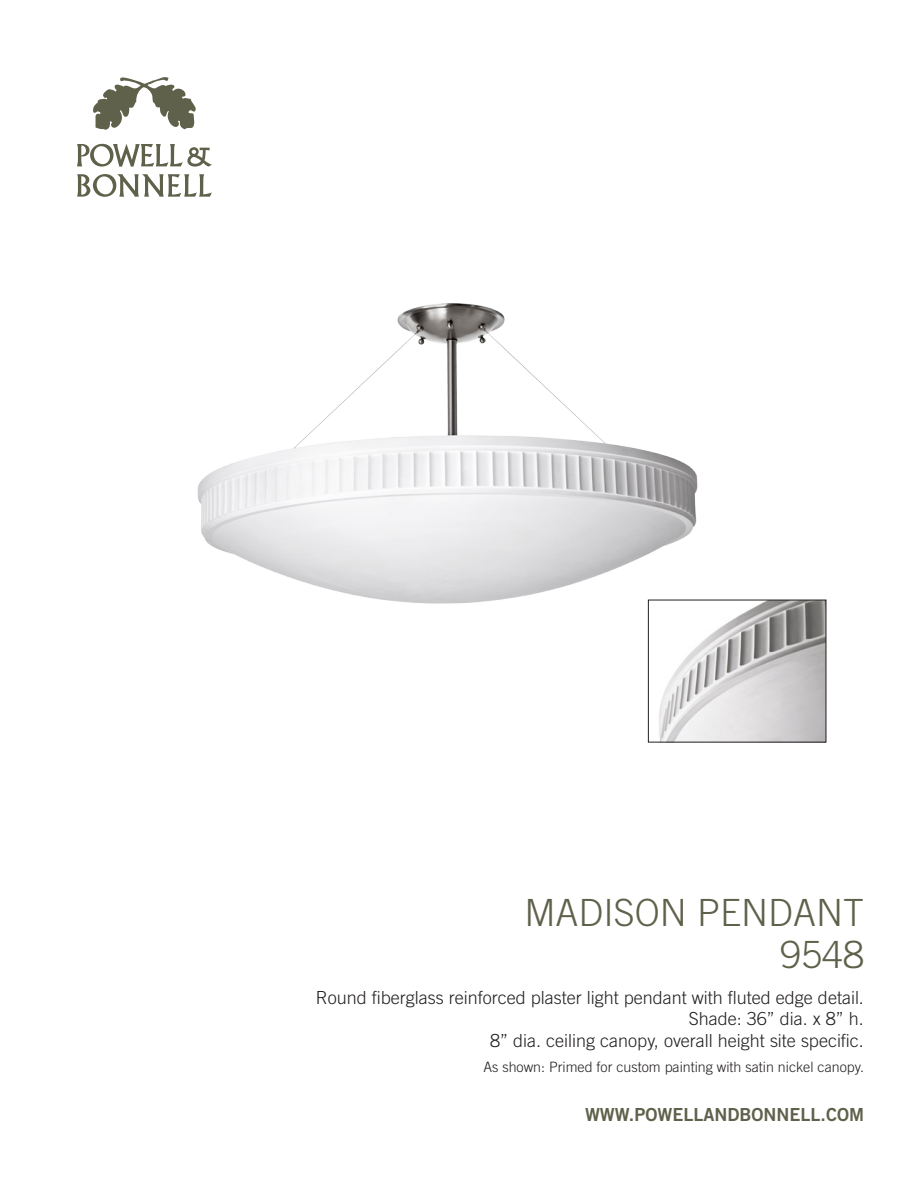
<style>
.page{position:relative;width:918px;height:1188px;background:#fff}
.page>*{position:absolute;margin:0;border:0;box-sizing:border-box;transform-origin:0 0}
.product{font:300 37.5px "Trade Gothic";color:#60614b}
.measurement_etc{font:300 18px/21.6px "Trade Gothic";color:#231f20;text-align:right}
.URL{font:18px "Trade Gothic Bold Two";color:#60614b}
.measurement_etc-2{font:300 14.25px "Trade Gothic";color:#231f20}
</style>
<div class="page">
<svg style="left:93px;top:77px;width:103px;height:53px"></svg>
<svg style="left:77px;top:144px;width:135px;height:23px"></svg>
<svg style="left:77px;top:174px;width:135px;height:23px"></svg>
<img style="left:197px;top:303px;width:518px;height:343px">
<img style="left:650px;top:602px;width:174px;height:138px">
<div style="left:648px;top:600px;width:178px;height:142px;border:1px solid #231f20"></div>
<p class="product" style="left:524px;top:891px;width:341px">MADISON PENDANT</p>
<p class="product" style="left:781px;top:933px;width:85px">9548</p>
<p class="measurement_etc" style="left:316px;top:986px;width:550px">Round fiberglass reinforced plaster light pendant with fluted edge detail.</p>
<p class="measurement_etc" style="left:490px;top:1008px;width:375px">Shade: 36” dia. x 8” h.<br>8” dia. ceiling canopy, overall height site specific.</p>
<p class="measurement_etc-2" style="left:483px;top:1058px;width:382px">As shown: Primed for custom painting with satin nickel canopy.</p>
<p class="URL" style="left:585px;top:1103px;width:280px">WWW.POWELLANDBONNELL.COM</p>
</div>
